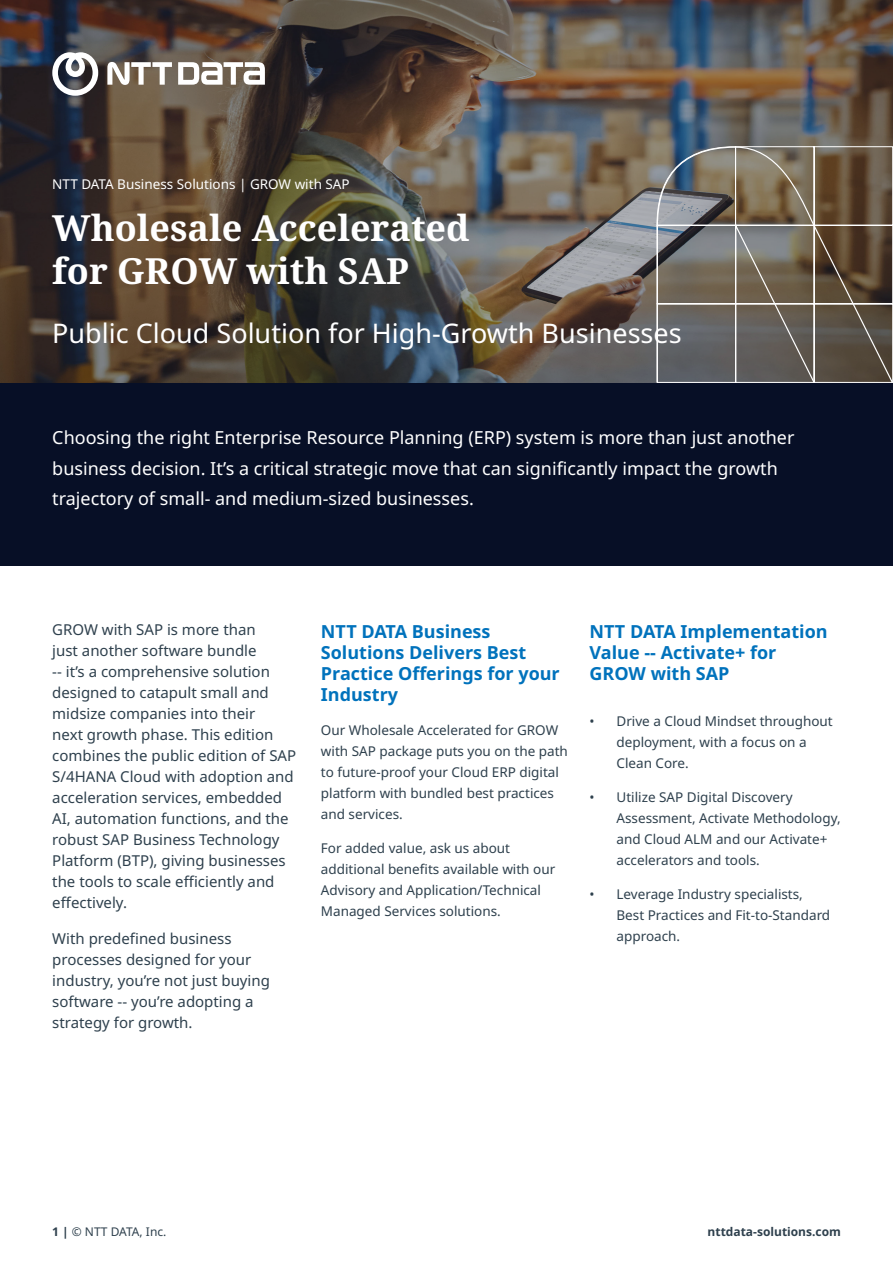
<style>
.page{position:relative;width:893px;height:1263px;background:#fff}
.page>*{position:absolute;margin:0;border:0;box-sizing:border-box;transform-origin:0 0}
.HEADING_2_20pt{font:36px/43.2px "Noto Serif";color:#fff}
.HEADING_2_20pt-2{font:27px "Noto Sans";color:#fff}
.QUOTATION_TEXT_16pt{font:18px/30px "Noto Sans";color:#fff}
.HEADING_3_12pt{font:700 18px/21px "Noto Sans";color:#0072bc}
.BODY_TEXT_9pt{font:15px/21px "Noto Sans";color:#2e404d}
.BODY_TEXT_9pt-2{font:13.5px/21px "Noto Sans";color:#2e404d}
.DESCRIPTOR_TEXT_9pt{font:13.5px "Noto Sans";color:#fff}
.PAGE_INFORMATION___LEGAL_8pt{font:700 12px "Noto Sans";color:#2e404d}
.t1{font:12px "Noto Sans";color:#2e404d}
.s1{font-weight:700}
</style>
<div class="page">
<img style="left:0;top:0;width:893px;height:383px">
<svg style="left:656px;top:146px;width:237px;height:237px;background:#6f675c"></svg>
<div style="left:0;top:383px;width:893px;height:182px;background:#070f26"></div>
<svg style="left:52px;top:52px;width:46px;height:44px"></svg>
<svg style="left:178px;top:62px;width:87px;height:23px"></svg>
<svg style="left:107px;top:62px;width:65px;height:23px"></svg>
<p class="DESCRIPTOR_TEXT_9pt" style="left:52px;top:177px;width:299px">NTT DATA Business Solutions | GROW with SAP</p>
<p class="HEADING_2_20pt" style="left:52px;top:207px;width:419px">Wholesale Accelerated for GROW with SAP</p>
<p class="HEADING_2_20pt-2" style="left:52px;top:318px;width:631px">Public Cloud Solution for High-Growth Businesses</p>
<p class="QUOTATION_TEXT_16pt" style="left:52px;top:423px;width:744px">Choosing the right Enterprise Resource Planning (ERP) system is more than just another business decision. It’s a critical strategic move that can significantly impact the growth trajectory of small- and medium-sized businesses.</p>
<p class="BODY_TEXT_9pt" style="left:52px;top:619px;width:245px">GROW with SAP is more than<br>just another software bundle<br>-- it’s a comprehensive solution designed to catapult small and midsize companies into their<br>next growth phase. This edition combines the public edition of SAP<br>S/4HANA Cloud with adoption and acceleration services, embedded<br>AI, automation functions, and the robust SAP Business Technology<br>Platform (BTP), giving businesses the tools to scale efficiently and effectively.</p>
<p class="BODY_TEXT_9pt" style="left:52px;top:928px;width:219px">With predefined business processes designed for your industry, you’re not just buying software -- you’re adopting a strategy for growth.</p>
<p class="HEADING_3_12pt" style="left:321px;top:621px;width:240px">NTT DATA Business<br>Solutions Delivers Best<br>Practice Offerings for your<br>Industry</p>
<p class="BODY_TEXT_9pt-2" style="left:321px;top:720px;width:248px">Our Wholesale Accelerated for GROW with SAP package puts you on the path to future-proof your Cloud ERP digital platform with bundled best practices and services.</p>
<p class="BODY_TEXT_9pt-2" style="left:321px;top:837px;width:236px">For added value, ask us about additional benefits available with our Advisory and Application/Technical Managed Services solutions.</p>
<p class="HEADING_3_12pt" style="left:589px;top:621px;width:240px">NTT DATA Implementation<br>Value -- Activate+ for<br>GROW with SAP</p>
<p class="BODY_TEXT_9pt-2" style="left:616px;top:711px;width:218px;text-indent:-27px">• Drive a Cloud Mindset throughout deployment, with a focus on a<br>Clean Core.</p>
<p class="BODY_TEXT_9pt-2" style="left:616px;top:787px;width:226px;text-indent:-27px">• Utilize SAP Digital Discovery<br>Assessment, Activate Methodology, and Cloud ALM and our Activate+ accelerators and tools.</p>
<p class="BODY_TEXT_9pt-2" style="left:616px;top:884px;width:215px;text-indent:-27px">• Leverage Industry specialists,<br>Best Practices and Fit-to-Standard approach.</p>
<p class="t1" style="left:52px;top:1225px;width:116px"><span class="s1">1 |</span> © NTT DATA, Inc.</p>
<p class="PAGE_INFORMATION___LEGAL_8pt" style="left:708px;top:1225px;width:135px">nttdata-solutions.com</p>
</div>
